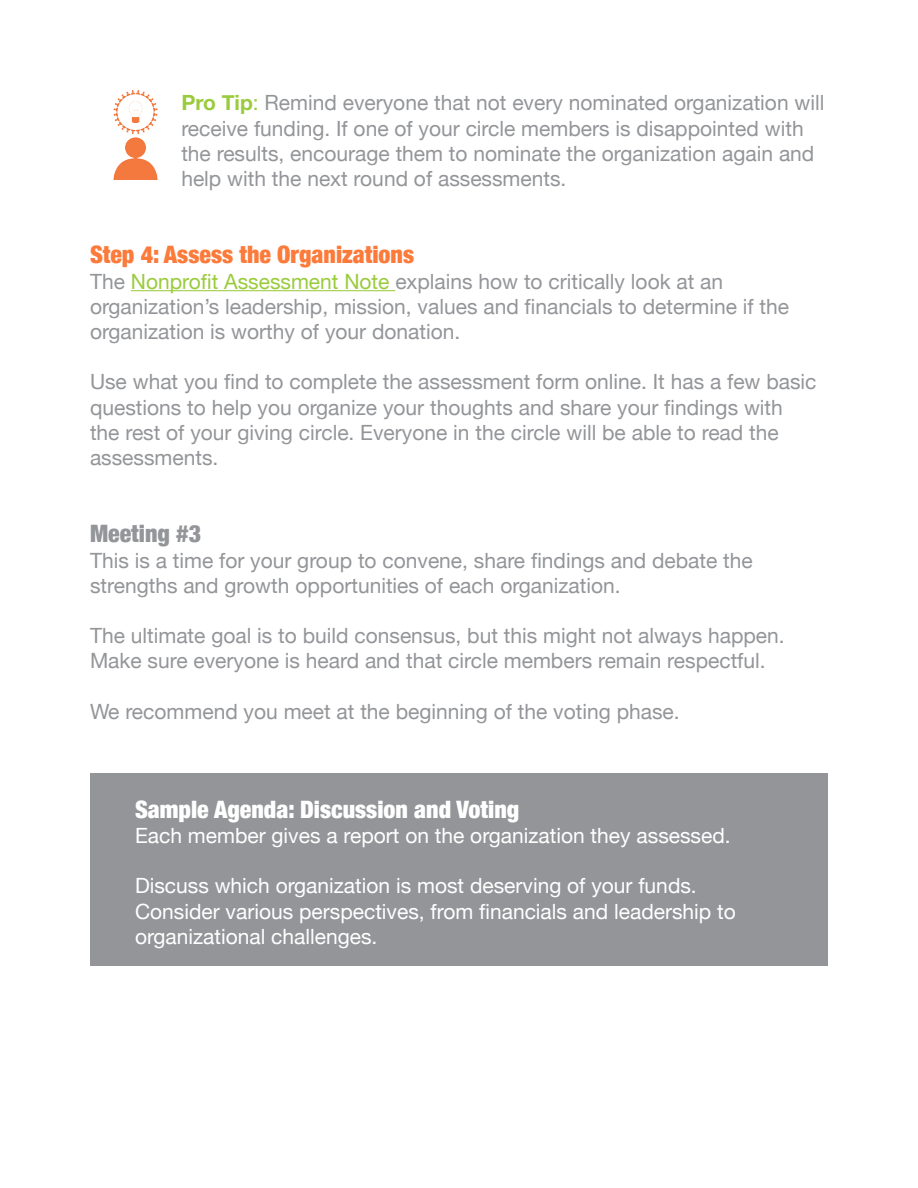
<style>
.page{position:relative;width:918px;height:1188px;background:#fff}
.page>*{position:absolute;margin:0;border:0;box-sizing:border-box;transform-origin:0 0}
.t1{font:900 condensed 24px "Helvetica Neue";color:#fff}
.t2{font:900 condensed 24px "Helvetica Neue";color:#fc7a3a}
.t3{font:900 condensed 24px "Helvetica Neue";color:#939598}
.t4{font:21px/25.2px "Helvetica Neue";color:#939598}
.t5{font:21px/25.2px "Helvetica Neue";color:#fff}
.s1{font-weight:700;color:#9acb3c}
.s2{color:#9acb3c}
</style>
<div class="page">
<hr style="left:131px;top:290px;width:264px;height:1px;background:#9acb3c">
<div style="left:90px;top:773px;width:738px;height:192px;background:#939598"></div>
<img style="left:113px;top:90px;width:45px;height:90px">
<p class="t4" style="left:181px;top:90px;width:645px"><span class="s1">Pro Tip</span><span class="s2">:</span> Remind everyone that not every nominated organization will receive funding. If one of your circle members is disappointed with the results, encourage them to nominate the organization again and help with the next round of assessments.</p>
<p class="t2" style="left:90px;top:240px;width:326px">Step 4: Assess the Organizations</p>
<p class="t4" style="left:90px;top:268px;width:701px">The <span class="s2">Nonprofit Assessment Note</span> explains how to critically look at an organization’s leadership, mission, values and financials to determine if the organization is worthy of your donation.</p>
<p class="t4" style="left:90px;top:369px;width:728px">Use what you find to complete the assessment form online. It has a few basic questions to help you organize your thoughts and share your findings with the rest of your giving circle. Everyone in the circle will be able to read the assessments.</p>
<p class="t3" style="left:90px;top:519px;width:113px">Meeting #3</p>
<p class="t4" style="left:90px;top:547px;width:664px">This is a time for your group to convene, share findings and debate the strengths and growth opportunities of each organization.</p>
<p class="t4" style="left:90px;top:623px;width:696px">The ultimate goal is to build consensus, but this might not always happen.<br>Make sure everyone is heard and that circle members remain respectful.</p>
<p class="t4" style="left:90px;top:698px;width:591px">We recommend you meet at the beginning of the voting phase.</p>
<p class="t1" style="left:135px;top:794px;width:386px">Sample Agenda: Discussion and Voting</p>
<p class="t5" style="left:135px;top:823px;width:597px">Each member gives a report on the organization they assessed.</p>
<p class="t5" style="left:135px;top:873px;width:602px">Discuss which organization is most deserving of your funds.<br>Consider various perspectives, from financials and leadership to organizational challenges.</p>
</div>
